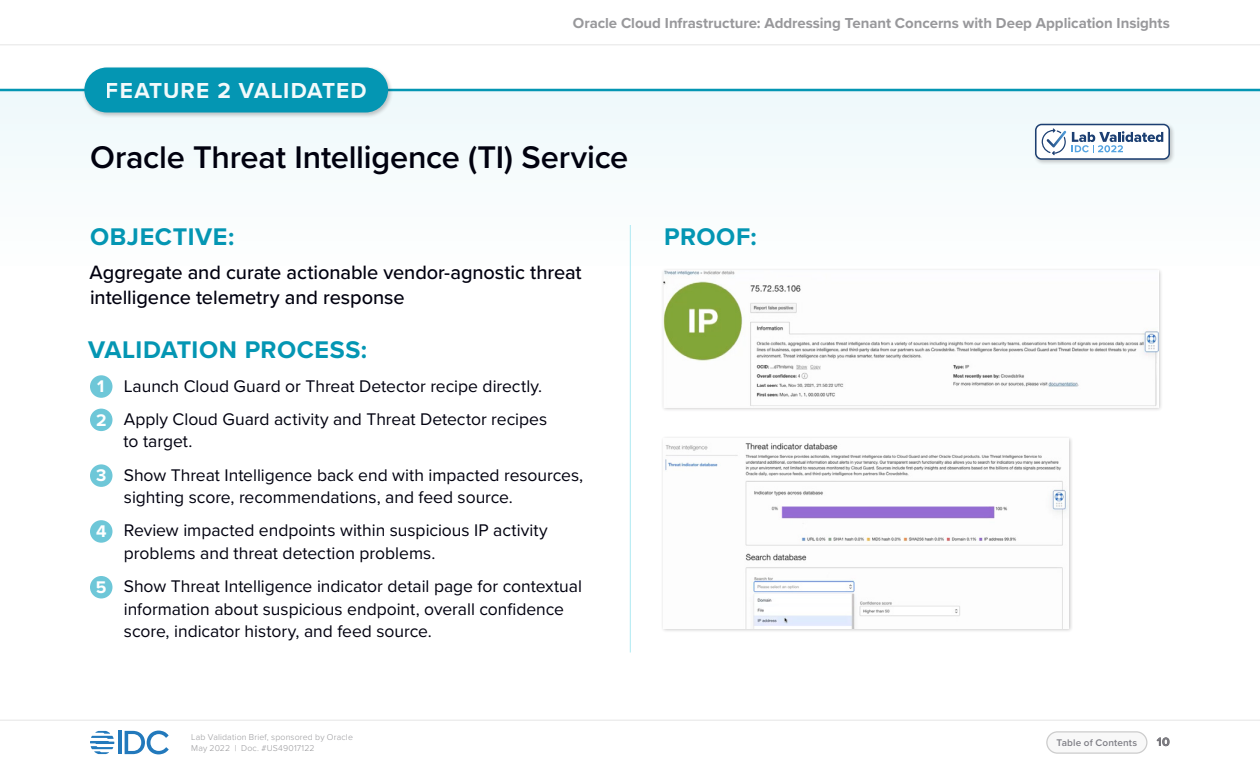
<style>
.page{position:relative;width:1260px;height:765px;background:#fff}
.page>*{position:absolute;margin:0;border:0;box-sizing:border-box;transform-origin:0 0}
.t1{font:600 32.5px "Proxima Nova";letter-spacing:-.005em;color:#01010f}
.t2{font:700 25px "Proxima Nova";letter-spacing:.025em;color:#0496b3}
.t3{font:700 22.5px "Proxima Nova";letter-spacing:.045em;color:#fff}
.t4{font:500 20px/25px "Proxima Nova";letter-spacing:-.005em;color:#01010f}
.t5{font:17.5px/22.5px "Proxima Nova";color:#01010f}
.t6{font:700 17.5px "Proxima Nova";color:#fff}
.t7{font:700 15px "Proxima Nova";letter-spacing:-.005em;color:#98989b}
.t8{font:700 12.5px "Proxima Nova";color:#231f20}
.t9{font:600 10px "Proxima Nova";letter-spacing:.015em;color:#808087}
.t10{font:300 8.75px/11.2px "Proxima Nova";letter-spacing:.02em;color:#98989b}
</style>
<div class="page">
<hr style="left:0;top:45px;width:1260px;height:1px;background:#e5e5e5">
<hr style="left:0;top:720px;width:1260px;height:1px;background:#e5e5e5">
<hr style="left:118px;top:731px;width:4px;height:23px;background:#2279bc">
<svg style="left:125px;top:731px;width:44px;height:23px"></svg>
<svg style="left:90px;top:731px;width:24px;height:23px"></svg>
<div style="left:1047px;top:732px;width:100px;height:21px;background:#f8f8f8;border-radius:11px"></div>
<div style="left:1046px;top:731px;width:102px;height:23px;border:1px solid #ccc;border-radius:11px"></div>
<div style="left:0;top:90px;width:1260px;height:180px;background:#f7fcfd"></div>
<hr style="left:0;top:89px;width:1260px;height:2px;background:#0496b3">
<div style="left:82px;top:65px;width:312px;height:53px;background:#231f20;opacity:.25"></div>
<div style="left:84px;top:68px;width:304px;height:45px;background:#0496b3;border-radius:22px"></div>
<hr style="left:630px;top:225px;width:1px;height:427px;background:#ade9f2">
<div style="left:661px;top:267px;width:502px;height:145px;background:#231f20;opacity:.25"></div>
<img style="left:664px;top:270px;width:495px;height:138px">
<div style="left:661px;top:436px;width:412px;height:197px;background:#231f20;opacity:.25"></div>
<img style="left:664px;top:439px;width:405px;height:190px">
<div style="left:90px;top:375px;width:22px;height:23px;background:#6ec7d8;border-radius:50%"></div>
<div style="left:90px;top:409px;width:22px;height:22px;background:#6ec7d8;border-radius:50%"></div>
<div style="left:90px;top:464px;width:22px;height:23px;background:#6ec7d8;border-radius:50%"></div>
<div style="left:90px;top:520px;width:22px;height:23px;background:#6ec7d8;border-radius:50%"></div>
<div style="left:90px;top:576px;width:22px;height:22px;background:#6ec7d8;border-radius:50%"></div>
<div style="left:1033px;top:122px;width:142px;height:43px;background:#231f20;opacity:.25"></div>
<svg style="left:1035px;top:124px;width:135px;height:36px"></svg>
<p class="t3" style="left:106px;top:73px;width:262px">FEATURE 2 VALIDATED</p>
<p class="t7" style="left:573px;top:12px;width:599px">Oracle Cloud Infrastructure: Addressing Tenant Concerns with Deep Application Insights</p>
<p class="t1" style="left:90px;top:133px;width:540px">Oracle Threat Intelligence (TI) Service</p>
<p class="t2" style="left:90px;top:218px;width:146px">OBJECTIVE:</p>
<p class="t2" style="left:664px;top:218px;width:94px">PROOF:</p>
<p class="t4" style="left:90px;top:259px;width:494px">Aggregate and curate actionable vendor-agnostic threat intelligence telemetry and response</p>
<p class="t2" style="left:88px;top:331px;width:281px">VALIDATION PROCESS:</p>
<p class="t6" style="left:97px;top:373px;width:9px">1</p>
<p class="t5" style="left:124px;top:374px;width:420px">Launch Cloud Guard or Threat Detector recipe directly.</p>
<p class="t6" style="left:96px;top:407px;width:12px">2</p>
<p class="t5" style="left:124px;top:407px;width:425px">Apply Cloud Guard activity and Threat Detector recipes to target.</p>
<p class="t6" style="left:96px;top:462px;width:12px">3</p>
<p class="t5" style="left:124px;top:463px;width:461px">Show Threat Intelligence back end with impacted resources, sighting score, recommendations, and feed source.</p>
<p class="t6" style="left:96px;top:518px;width:12px">4</p>
<p class="t5" style="left:124px;top:519px;width:426px">Review impacted endpoints within suspicious IP activity problems and threat detection problems.</p>
<p class="t6" style="left:96px;top:574px;width:12px">5</p>
<p class="t5" style="left:124px;top:574px;width:460px">Show Threat Intelligence indicator detail page for contextual information about suspicious endpoint, overall confidence score, indicator history, and feed source.</p>
<p class="t10" style="left:191px;top:731px;width:163px">Lab Validation Brief, sponsored by Oracle<br>May 2022 | Doc. #US49017122</p>
<p class="t9" style="left:1057px;top:735px;width:82px">Table of Contents</p>
<p class="t8" style="left:1157px;top:733px;width:15px">10</p>
</div>
